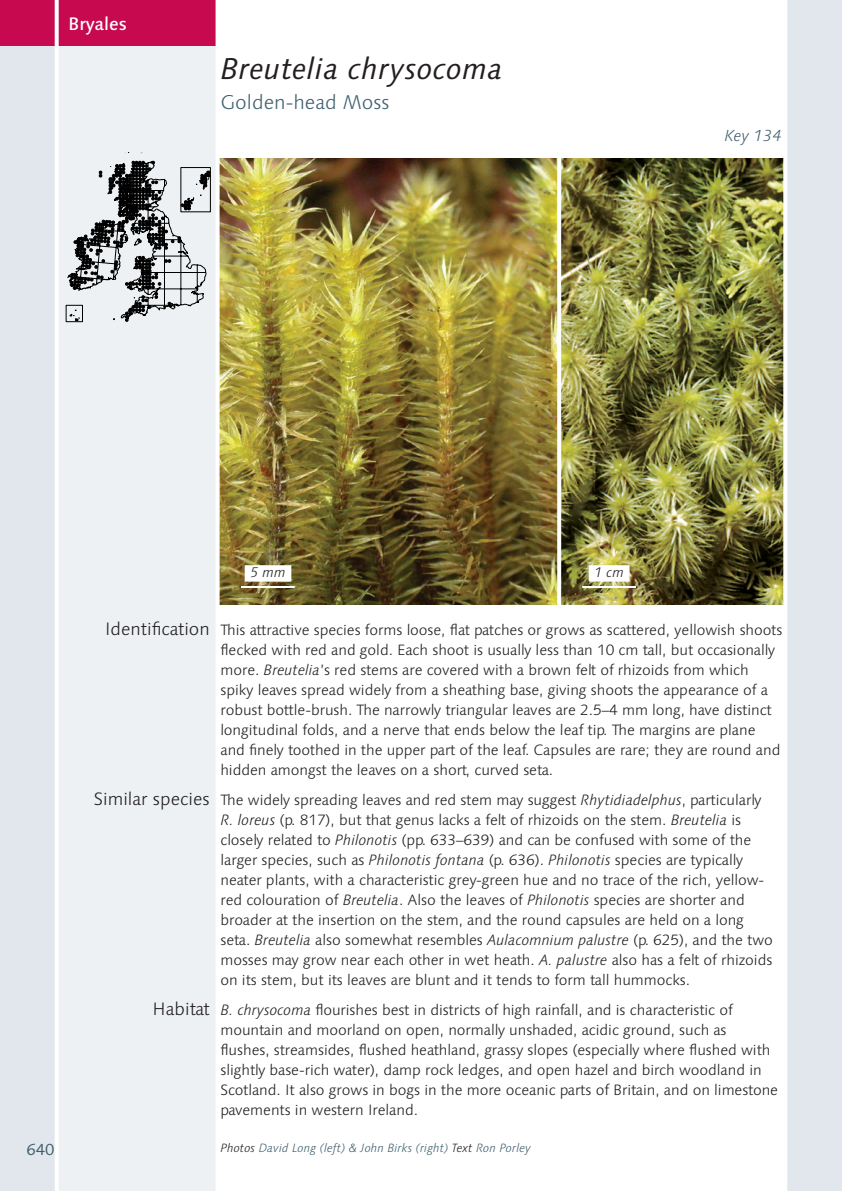
<style>
.page{position:relative;width:842px;height:1191px;background:#fff}
.page>*{position:absolute;margin:0;border:0;box-sizing:border-box;transform-origin:0 0}
.Title_1_Moss_Species{font:italic 30px "Linotype Syntax";letter-spacing:.01em;color:#231f20}
.Title_3_Moss_English{font:300 20px "Linotype Syntax";color:#3f5f6e}
.Text_Subheads_Right{font:300 18px "Linotype Syntax";color:#231f20}
.Title_4_Order_Name{font:500 18px "Linotype Syntax";color:#fff}
.Title_3_Moss_English-2{font:italic 300 16px "Linotype Syntax";color:#3f5f6e}
.t1{font:16px "Linotype Syntax";color:#3f5f6e}
.Text_Body{font:300 15px/20px "Linotype Syntax";letter-spacing:-.005em;color:#231f20}
.Photo_Scale_Bar_With{font:italic 300 14px "Linotype Syntax";color:#231f20}
.Text_Credits{font:italic 300 12px "Linotype Syntax";color:#3f5f6e}
.s1{font-style:italic}
.s2{color:#231f20}
</style>
<div class="page">
<img style="left:220px;top:159px;width:337px;height:445px">
<hr style="left:241px;top:586px;width:54px;height:2px;background:#fff">
<div style="left:245px;top:565px;width:46px;height:16px;background:#fff"></div>
<img style="left:561px;top:159px;width:222px;height:445px">
<hr style="left:582px;top:586px;width:54px;height:2px;background:#fff">
<div style="left:589px;top:565px;width:41px;height:16px;background:#fff"></div>
<svg style="left:557px;top:158px;width:1px;height:447px"></svg>
<div style="left:0;top:0;width:218px;height:1191px;background:#edf1f4"></div>
<div style="left:0;top:0;width:57px;height:1191px;background:#e1e7ec"></div>
<div style="left:0;top:0;width:218px;height:45px;background:#c7094f"></div>
<hr style="left:55px;top:0;width:4px;height:1191px;background:#fff">
<svg style="left:66px;top:152px;width:144px;height:170px"></svg>
<div style="left:785px;top:0;width:57px;height:1191px;background:#e1e7ec"></div>
<hr style="left:216px;top:0;width:4px;height:1191px;background:#fff">
<hr style="left:783px;top:0;width:4px;height:1191px;background:#fff">
<p class="Title_4_Order_Name" style="left:68px;top:13px;width:60px">Bryales</p>
<p class="Title_1_Moss_Species" style="left:220px;top:51px;width:284px">Breutelia chrysocoma</p>
<p class="Title_3_Moss_English" style="left:220px;top:90px;width:170px">Golden-head Moss</p>
<p class="Title_3_Moss_English-2" style="left:724px;top:126px;width:59px">Key 134</p>
<p class="t1" style="left:26px;top:1139px;width:30px">640</p>
<p class="Photo_Scale_Bar_With" style="left:250px;top:564px;width:37px">5 mm</p>
<p class="Photo_Scale_Bar_With" style="left:594px;top:564px;width:31px">1 cm</p>
<p class="Text_Subheads_Right" style="left:105px;top:618px;width:106px">Identification</p>
<p class="Text_Subheads_Right" style="left:94px;top:788px;width:117px">Similar species</p>
<p class="Text_Subheads_Right" style="left:153px;top:998px;width:59px">Habitat</p>
<p class="Text_Body" style="left:220px;top:620px;width:563px">This attractive species forms loose, flat patches or grows as scattered, yellowish shoots flecked with red and gold. Each shoot is usually less than 10 cm tall, but occasionally more. <span class="s1">Breutelia</span>’s red stems are covered with a brown felt of rhizoids from which spiky leaves spread widely from a sheathing base, giving shoots the appearance of a robust bottle-brush. The narrowly triangular leaves are 2.5–4 mm long, have distinct longitudinal folds, and a nerve that ends below the leaf tip. The margins are plane and finely toothed in the upper part of the leaf. Capsules are rare; they are round and hidden amongst the leaves on a short, curved seta.</p>
<p class="Text_Body" style="left:220px;top:790px;width:543px">The widely spreading leaves and red stem may suggest <span class="s1">Rhytidiadelphus</span>, particularly</p>
<p class="Text_Body" style="left:220px;top:810px;width:554px"><span class="s1">R. loreus</span> (p. 817), but that genus lacks a felt of rhizoids on the stem. <span class="s1">Breutelia</span> is closely related to <span class="s1">Philonotis</span> (pp. 633–639) and can be confused with some of the larger species, such as <span class="s1">Philonotis fontana</span> (p. 636). <span class="s1">Philonotis</span> species are typically neater plants, with a characteristic grey-green hue and no trace of the rich, yellow&shy;red colouration of <span class="s1">Breutelia</span>. Also the leaves of <span class="s1">Philonotis</span> species are shorter and broader at the insertion on the stem, and the round capsules are held on a long seta. <span class="s1">Breutelia</span> also somewhat resembles <span class="s1">Aulacomnium palustre</span> (p. 625), and the two mosses may grow near each other in wet heath. <span class="s1">A. palustre</span> also has a felt of rhizoids on its stem, but its leaves are blunt and it tends to form tall hummocks.</p>
<p class="Text_Body" style="left:220px;top:1000px;width:559px"><span class="s1">B. chrysocoma</span> flourishes best in districts of high rainfall, and is characteristic of mountain and moorland on open, normally unshaded, acidic ground, such as flushes, streamsides, flushed heathland, grassy slopes (especially where flushed with slightly base-rich water), damp rock ledges, and open hazel and birch woodland in Scotland. It also grows in bogs in the more oceanic parts of Britain, and on limestone pavements in western Ireland.</p>
<p class="Text_Credits" style="left:220px;top:1140px;width:312px"><span class="s2">Photos</span> David Long (left) &amp; John Birks (right) <span class="s2">Text</span> Ron Porley</p>
</div>
